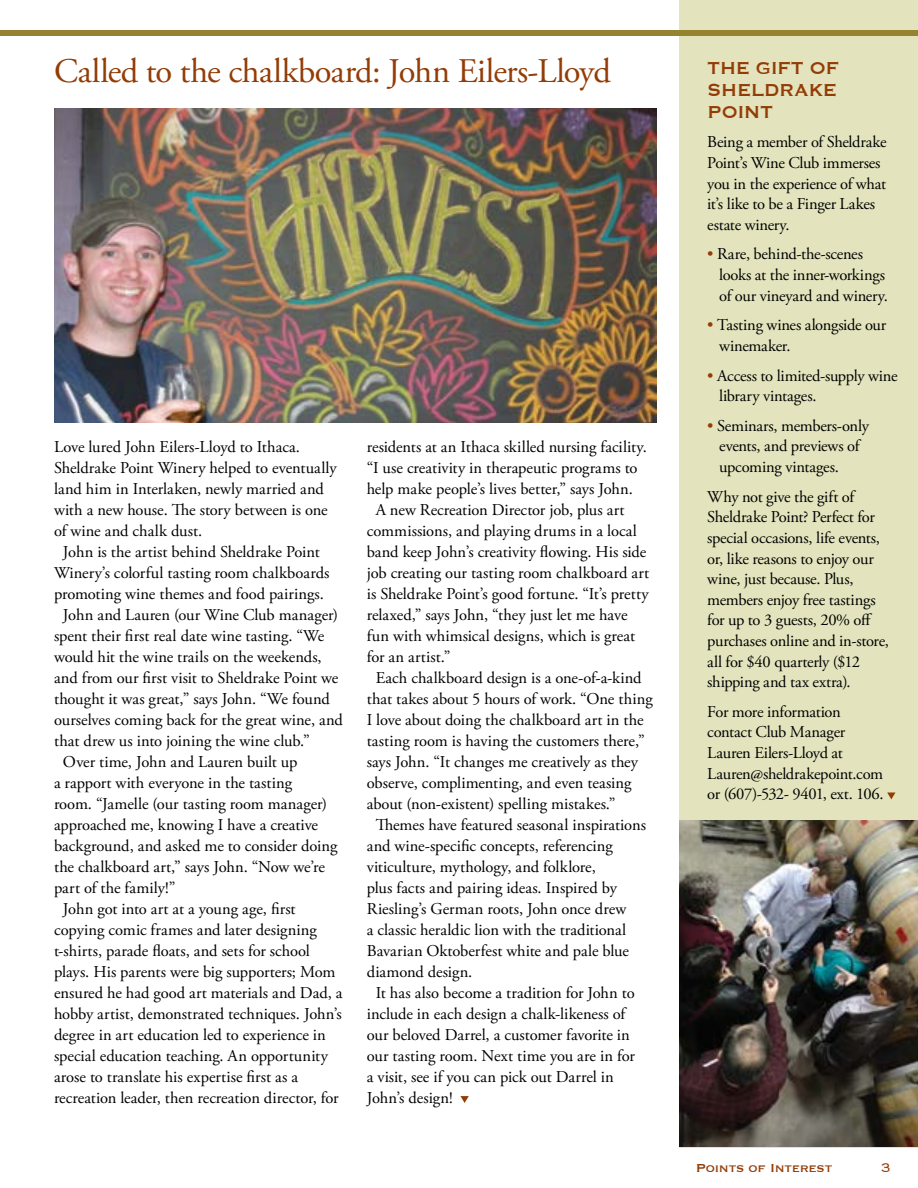
<style>
.page{position:relative;width:918px;height:1188px;background:#fff}
.page>*{position:absolute;margin:0;border:0;box-sizing:border-box;transform-origin:0 0}
.t1{font:34.5px "Adobe Garamond Pro";letter-spacing:-.015em;color:#933c06}
.t2{font:22.5px/21.8px "Copperplate";letter-spacing:-.02em;color:#933c06;text-align:justify;scale:.95 1}
.t3{font:16.5px/20.7px "Adobe Garamond Pro";letter-spacing:-.005em;color:#000}
.t4{font:300 16.5px "Copperplate";color:#933c06}
.t5{font:15px "Copperplate";letter-spacing:-.02em;color:#933c06}
.s1{color:#933c06}
</style>
<div class="page">
<div style="left:680px;top:0;width:238px;height:1148px;background:#e3e4bd"></div>
<svg style="left:460px;top:1096px;width:9px;height:7px"></svg>
<div style="left:0;top:30px;width:918px;height:6px;background:#968330"></div>
<img style="left:54px;top:108px;width:602px;height:315px">
<svg style="left:887px;top:792px;width:9px;height:7px"></svg>
<img style="left:680px;top:821px;width:238px;height:326px">
<h1 class="t1" style="left:54px;top:50px;width:558px">Called to the chalkboard: John Eilers-Lloyd</h1>
<p class="t3" style="left:54px;top:437px;width:248px">Love lured John Eilers-Lloyd to Ithaca.</p>
<p class="t3" style="left:54px;top:458px;width:284px">Sheldrake Point Winery helped to eventually</p>
<p class="t3" style="left:54px;top:479px;width:272px">land him in Interlaken, newly married and</p>
<p class="t3" style="left:54px;top:500px;width:275px">with a new house. The story between is one</p>
<p class="t3" style="left:54px;top:521px;width:150px">of wine and chalk dust.</p>
<p class="t3" style="left:63px;top:542px;width:258px">John is the artist behind Sheldrake Point</p>
<p class="t3" style="left:54px;top:563px;width:277px">Winery’s colorful tasting room chalkboards</p>
<p class="t3" style="left:54px;top:584px;width:272px">promoting wine themes and food pairings.</p>
<p class="t3" style="left:63px;top:605px;width:277px">John and Lauren (our Wine Club manager)</p>
<p class="t3" style="left:54px;top:626px;width:272px">spent their first real date wine tasting. “We</p>
<p class="t3" style="left:54px;top:647px;width:269px">would hit the wine trails on the weekends,</p>
<p class="t3" style="left:54px;top:668px;width:286px">and from our first visit to Sheldrake Point we</p>
<p class="t3" style="left:54px;top:689px;width:277px">thought it was great,” says John. “We found</p>
<p class="t3" style="left:54px;top:710px;width:290px">ourselves coming back for the great wine, and</p>
<p class="t3" style="left:54px;top:731px;width:257px">that drew us into joining the wine club.”</p>
<p class="t3" style="left:63px;top:752px;width:236px">Over time, John and Lauren built up</p>
<p class="t3" style="left:54px;top:773px;width:240px">a rapport with everyone in the tasting</p>
<p class="t3" style="left:54px;top:794px;width:275px">room. “Jamelle (our tasting room manager)</p>
<p class="t3" style="left:54px;top:815px;width:266px">approached me, knowing I have a creative</p>
<p class="t3" style="left:54px;top:836px;width:285px">background, and asked me to consider doing</p>
<p class="t3" style="left:54px;top:857px;width:273px">the chalkboard art,” says John. “Now we’re</p>
<p class="t3" style="left:54px;top:878px;width:123px">part of the family!”</p>
<p class="t3" style="left:63px;top:899px;width:234px">John got into art at a young age, first</p>
<p class="t3" style="left:54px;top:920px;width:264px">copying comic frames and later designing</p>
<p class="t3" style="left:54px;top:941px;width:257px">t-shirts, parade floats, and sets for school</p>
<p class="t3" style="left:54px;top:962px;width:283px">plays. His parents were big supporters; Mom</p>
<p class="t3" style="left:54px;top:983px;width:290px">ensured he had good art materials and Dad, a</p>
<p class="t3" style="left:54px;top:1004px;width:289px">hobby artist, demonstrated techniques. John’s</p>
<p class="t3" style="left:54px;top:1025px;width:273px">degree in art education led to experience in</p>
<p class="t3" style="left:54px;top:1046px;width:275px">special education teaching. An opportunity</p>
<p class="t3" style="left:54px;top:1067px;width:246px">arose to translate his expertise first as a</p>
<p class="t3" style="left:54px;top:1088px;width:286px">recreation leader, then recreation director, for</p>
<p class="t3" style="left:367px;top:437px;width:282px">residents at an Ithaca skilled nursing facility.</p>
<p class="t3" style="left:367px;top:458px;width:272px">“I use creativity in therapeutic programs to</p>
<p class="t3" style="left:367px;top:479px;width:268px">help make people’s lives better,” says John.</p>
<p class="t3" style="left:376px;top:500px;width:250px">A new Recreation Director job, plus art</p>
<p class="t3" style="left:367px;top:521px;width:272px">commissions, and playing drums in a local</p>
<p class="t3" style="left:367px;top:542px;width:281px">band keep John’s creativity flowing. His side</p>
<p class="t3" style="left:367px;top:563px;width:284px">job creating our tasting room chalkboard art</p>
<p class="t3" style="left:367px;top:584px;width:284px">is Sheldrake Point’s good fortune. “It’s pretty</p>
<p class="t3" style="left:367px;top:605px;width:262px">relaxed,” says John, “they just let me have</p>
<p class="t3" style="left:367px;top:626px;width:270px">fun with whimsical designs, which is great</p>
<p class="t3" style="left:367px;top:647px;width:85px">for an artist.”</p>
<p class="t3" style="left:376px;top:668px;width:267px">Each chalkboard design is a one-of-a-kind</p>
<p class="t3" style="left:367px;top:689px;width:287px">that takes about 5 hours of work. “One thing</p>
<p class="t3" style="left:367px;top:710px;width:278px">I love about doing the chalkboard art in the</p>
<p class="t3" style="left:367px;top:731px;width:280px">tasting room is having the customers there,”</p>
<p class="t3" style="left:367px;top:752px;width:273px">says John. “It changes me creatively as they</p>
<p class="t3" style="left:367px;top:773px;width:266px">observe, complimenting, and even teasing</p>
<p class="t3" style="left:367px;top:794px;width:250px">about (non-existent) spelling mistakes.”</p>
<p class="t3" style="left:376px;top:815px;width:272px">Themes have featured seasonal inspirations</p>
<p class="t3" style="left:367px;top:836px;width:248px">and wine-specific concepts, referencing</p>
<p class="t3" style="left:367px;top:857px;width:231px">viticulture, mythology, and folklore,</p>
<p class="t3" style="left:367px;top:878px;width:252px">plus facts and pairing ideas. Inspired by</p>
<p class="t3" style="left:367px;top:899px;width:261px">Riesling’s German roots, John once drew</p>
<p class="t3" style="left:367px;top:920px;width:261px">a classic heraldic lion with the traditional</p>
<p class="t3" style="left:367px;top:941px;width:264px">Bavarian Oktoberfest white and pale blue</p>
<p class="t3" style="left:367px;top:962px;width:107px">diamond design.</p>
<p class="t3" style="left:376px;top:983px;width:261px">It has also become a tradition for John to</p>
<p class="t3" style="left:367px;top:1004px;width:260px">include in each design a chalk-likeness of</p>
<p class="t3" style="left:367px;top:1025px;width:265px">our beloved Darrel, a customer favorite in</p>
<p class="t3" style="left:367px;top:1046px;width:270px">our tasting room. Next time you are in for</p>
<p class="t3" style="left:367px;top:1067px;width:249px">a visit, see if you can pick out Darrel in</p>
<p class="t3" style="left:367px;top:1088px;width:87px">John’s design!</p>
<h2 class="t2" style="left:707px;top:56px;width:140px">THE GIFT OF SHELDRAKE POINT</h2>
<p class="t3" style="left:707px;top:132px;width:181px">Being a member of Sheldrake<br>Point’s Wine Club immerses you in the experience of what it’s like to be a Finger Lakes estate winery.</p>
<p class="t3" style="left:719px;top:244px;width:170px;text-indent:-12px"><span class="s1">•</span> Rare, behind-the-scenes looks at the inner-workings of our vineyard and winery.</p>
<p class="t3" style="left:719px;top:315px;width:169px;text-indent:-12px"><span class="s1">•</span> Tasting wines alongside our winemaker.</p>
<p class="t3" style="left:719px;top:366px;width:180px;text-indent:-12px"><span class="s1">•</span> Access to limited-supply wine library vintages.</p>
<p class="t3" style="left:719px;top:416px;width:151px;text-indent:-12px"><span class="s1">•</span> Seminars, members-only events, and previews of upcoming vintages.</p>
<p class="t3" style="left:707px;top:487px;width:183px">Why not give the gift of<br>Sheldrake Point? Perfect for special occasions, life events, or, like reasons to enjoy our wine, just because. Plus, members enjoy free tastings for up to 3 guests, 20% off purchases online and in-store, all for $40 quarterly ($12 shipping and tax extra).</p>
<p class="t3" style="left:707px;top:702px;width:178px">For more information contact Club Manager<br>Lauren Eilers-Lloyd at<br>Lauren@sheldrakepoint.com or (607)-532- 9401, ext. 106.</p>
<p class="t5" style="left:696px;top:1158px;width:138px">Points of Interest</p>
<p class="t4" style="left:881px;top:1157px;width:12px">3</p>
</div>
